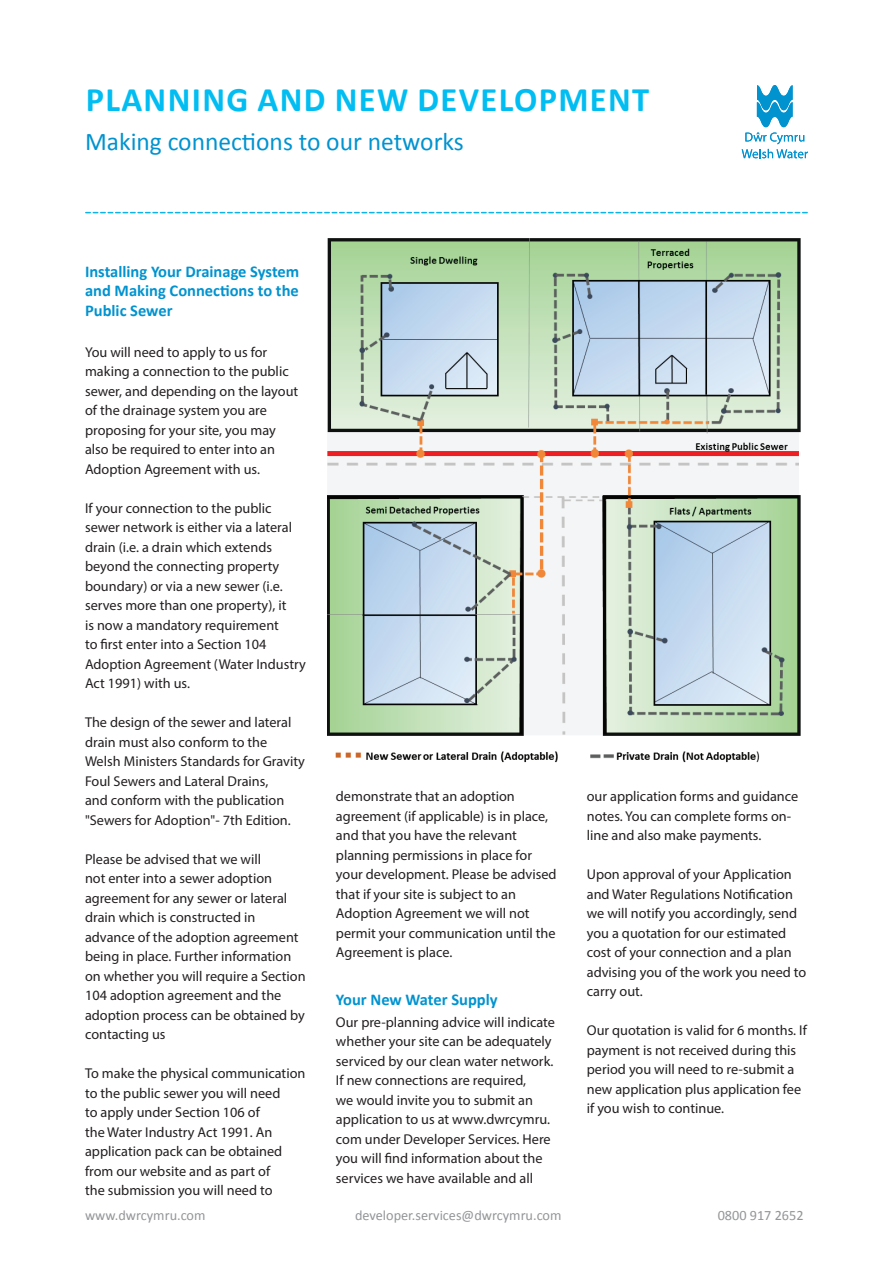
<style>
.page{position:relative;width:893px;height:1263px;background:#fff}
.page>*{position:absolute;margin:0;border:0;box-sizing:border-box;transform-origin:0 0}
.t1{font:700 34.5px "Calibri";letter-spacing:.04em;color:#01bdf2}
.t2{font:25.5px "Calibri";color:#0093d0}
.t3{font:700 16.5px/19.5px "Calibri";color:#0093d0;text-align:justify}
.t4{font:14.25px/19.5px "Myriad Pro";color:#231f20}
.t5{font:14.25px "Calibri";color:#939598}
</style>
<div class="page">
<img style="left:327px;top:238px;width:474px;height:525px">
<svg style="left:742px;top:85px;width:66px;height:73px"></svg>
<svg style="left:86px;top:212px;width:721px;height:1px"></svg>
<h1 class="t1" style="left:86px;top:77px;width:565px">Planning and new develOPment</h1>
<h2 class="t2" style="left:85px;top:125px;width:380px">Making connections to our networks</h2>
<p class="t3" style="left:85px;top:262px;width:216px">Installing Your Drainage System and Making Connections to the Public Sewer</p>
<p class="t4" style="left:85px;top:342px;width:215px">You will need to apply to us for making a connection to the public sewer, and depending on the layout of the drainage system you are proposing for your site, you may also be required to enter into an<br>Adoption Agreement with us.</p>
<p class="t4" style="left:85px;top:498px;width:222px">If your connection to the public sewer network is either via a lateral drain (i.e. a drain which extends beyond the connecting property boundary) or via a new sewer (i.e. serves more than one property), it<br>is now a mandatory requirement<br>to first enter into a Section 104<br>Adoption Agreement (Water Industry<br>Act 1991) with us.</p>
<p class="t4" style="left:85px;top:713px;width:221px">The design of the sewer and lateral drain must also conform to the Welsh Ministers Standards for Gravity Foul Sewers and Lateral Drains,<br>and conform with the publication "Sewers for Adoption"- 7th Edition.</p>
<p class="t4" style="left:85px;top:849px;width:222px">Please be advised that we will<br>not enter into a sewer adoption agreement for any sewer or lateral drain which is constructed in advance of the adoption agreement being in place. Further information on whether you will require a Section<br>104 adoption agreement and the adoption process can be obtained by contacting us</p>
<p class="t4" style="left:85px;top:1064px;width:222px">To make the physical communication to the public sewer you will need<br>to apply under Section 106 of<br>the Water Industry Act 1991. An application pack can be obtained from our website and as part of<br>the submission you will need to</p>
<p class="t4" style="left:336px;top:786px;width:222px">demonstrate that an adoption agreement (if applicable) is in place, and that you have the relevant planning permissions in place for your development. Please be advised that if your site is subject to an<br>Adoption Agreement we will not permit your communication until the<br>Agreement is place.</p>
<p class="t3" style="left:336px;top:990px;width:163px">Your New Water Supply</p>
<p class="t4" style="left:336px;top:1012px;width:221px">Our pre-planning advice will indicate whether your site can be adequately serviced by our clean water network.<br>If new connections are required,<br>we would invite you to submit an application to us at www.dwrcymru. com under Developer Services. Here you will find information about the services we have available and all</p>
<p class="t4" style="left:587px;top:787px;width:213px">our application forms and guidance notes. You can complete forms on&shy;line and also make payments.</p>
<p class="t4" style="left:587px;top:865px;width:221px">Upon approval of your Application and Water Regulations Notification we will notify you accordingly, send you a quotation for our estimated cost of your connection and a plan advising you of the work you need to carry out.</p>
<p class="t4" style="left:587px;top:1021px;width:222px">Our quotation is valid for 6 months. If payment is not received during this period you will need to re-submit a new application plus application fee if you wish to continue.</p>
<p class="t5" style="left:85px;top:1207px;width:122px">www.dwrcymru.com</p>
<p class="t5" style="left:355px;top:1207px;width:208px">developer.services@dwrcymru.com</p>
<p class="t5" style="left:718px;top:1207px;width:87px">0800 917 2652</p>
</div>
